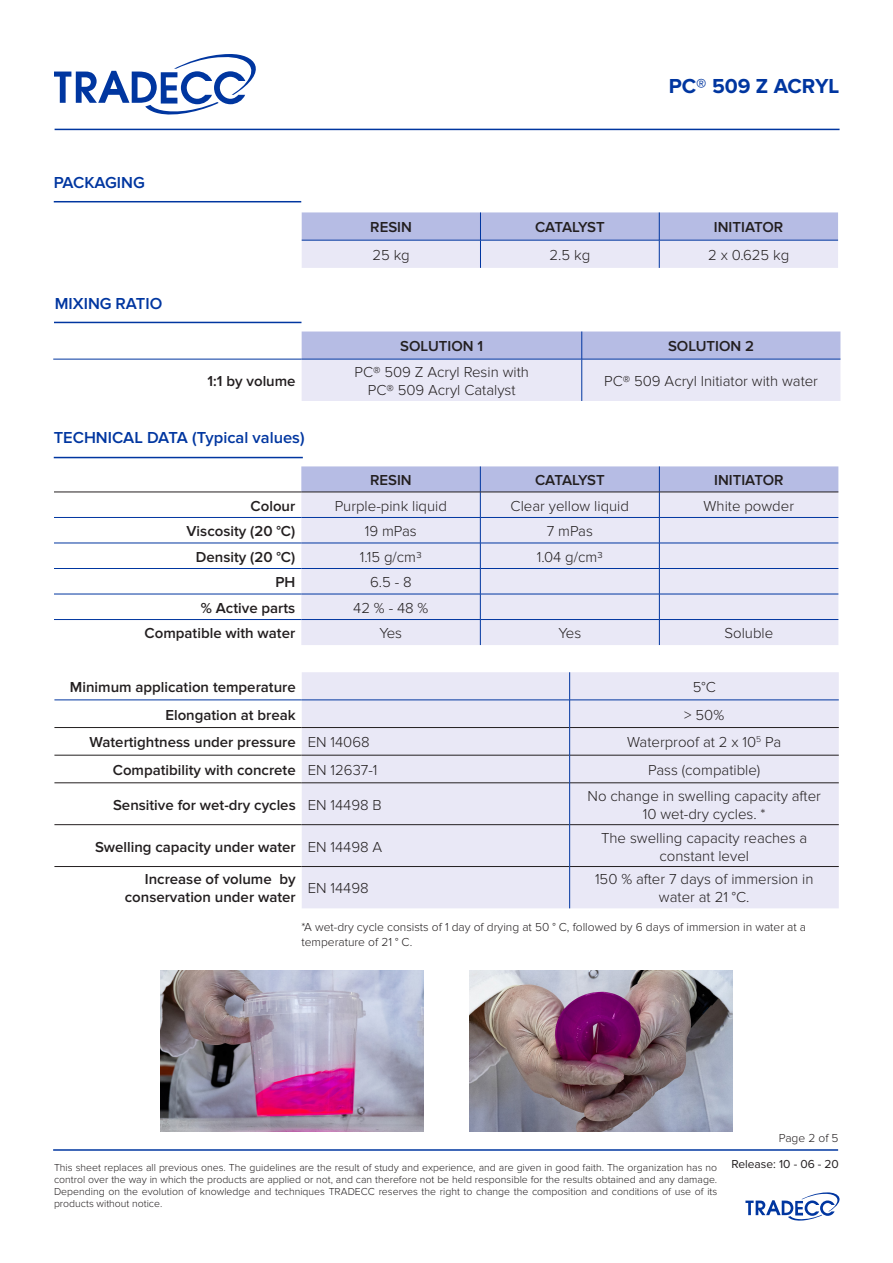
<style>
.page{position:relative;width:893px;height:1263px;background:#fff}
.page>*{position:absolute;margin:0;border:0;box-sizing:border-box;transform-origin:0 0}
.ITEM{font:700 21px "Proxima Nova";color:#0036a0}
.t1{font:600 16.5px "Proxima Nova";color:#0036a0}
.BODY{font:300 15px/18px "Proxima Nova";color:#231f20;text-align:center}
.BODY-2{font:600 15px/18px "Proxima Nova";color:#231f20;text-align:right}
.BODY-3{font:600 15px "Proxima Nova";letter-spacing:-.02em;color:#231f20}
.BODY-4{font:300 12px/15px "Proxima Nova";color:#231f20}
.t2{font:12px "Proxima Nova";color:#231f20}
.t3{font:300 10.5px/12px "Proxima Nova";color:#231f20;text-align:justify}
</style>
<div class="page">
<hr style="left:53px;top:1149px;width:785px;height:2px;background:#0036a0">
<svg style="left:54px;top:54px;width:202px;height:61px"></svg>
<svg style="left:745px;top:1192px;width:95px;height:29px"></svg>
<hr style="left:54px;top:457px;width:249px;height:1px;background:#0036a0">
<hr style="left:54px;top:201px;width:247px;height:1px;background:#0036a0">
<hr style="left:54px;top:517px;width:247px;height:1px;background:#0036a0">
<hr style="left:54px;top:543px;width:247px;height:1px;background:#0036a0">
<hr style="left:54px;top:568px;width:247px;height:1px;background:#0036a0">
<hr style="left:54px;top:594px;width:247px;height:1px;background:#0036a0">
<svg style="left:301px;top:466px;width:537px;height:179px;background:#dbdcf0"></svg>
<hr style="left:54px;top:492px;width:247px;height:1px;background:#231f20">
<hr style="left:301px;top:492px;width:179px;height:1px;background:#231f20">
<hr style="left:480px;top:492px;width:179px;height:1px;background:#231f20">
<hr style="left:659px;top:492px;width:179px;height:1px;background:#231f20">
<hr style="left:54px;top:619px;width:247px;height:1px;background:#0036a0">
<hr style="left:301px;top:619px;width:179px;height:1px;background:#0036a0">
<hr style="left:480px;top:619px;width:179px;height:1px;background:#0036a0">
<hr style="left:659px;top:619px;width:179px;height:1px;background:#0036a0">
<img style="left:469px;top:970px;width:264px;height:161px">
<hr style="left:54px;top:322px;width:247px;height:1px;background:#0036a0">
<hr style="left:53px;top:359px;width:249px;height:1px;background:#0036a0">
<svg style="left:302px;top:331px;width:538px;height:70px;background:#d1d4ed"></svg>
<hr style="left:581px;top:359px;width:1px;height:42px;background:#0036a0">
<svg style="left:302px;top:212px;width:536px;height:56px;background:#cbcfeb"></svg>
<img style="left:160px;top:970px;width:264px;height:161px">
<div style="left:302px;top:672px;width:537px;height:236px;background:#e9e8f6"></div>
<hr style="left:54px;top:700px;width:248px;height:1px;background:#0036a0">
<hr style="left:302px;top:700px;width:268px;height:1px;background:#0036a0">
<hr style="left:570px;top:700px;width:269px;height:1px;background:#0036a0">
<hr style="left:54px;top:727px;width:248px;height:1px;background:#231f20">
<hr style="left:302px;top:727px;width:267px;height:1px;background:#231f20">
<hr style="left:570px;top:727px;width:269px;height:1px;background:#231f20">
<hr style="left:54px;top:755px;width:248px;height:1px;background:#231f20">
<hr style="left:302px;top:755px;width:267px;height:1px;background:#231f20">
<hr style="left:570px;top:755px;width:269px;height:1px;background:#231f20">
<hr style="left:54px;top:782px;width:248px;height:1px;background:#231f20">
<hr style="left:302px;top:782px;width:267px;height:1px;background:#231f20">
<hr style="left:570px;top:782px;width:269px;height:1px;background:#231f20">
<hr style="left:54px;top:824px;width:248px;height:1px;background:#231f20">
<hr style="left:302px;top:824px;width:267px;height:1px;background:#231f20">
<hr style="left:570px;top:824px;width:269px;height:1px;background:#231f20">
<hr style="left:54px;top:866px;width:248px;height:1px;background:#231f20">
<hr style="left:302px;top:866px;width:267px;height:1px;background:#231f20">
<hr style="left:570px;top:866px;width:269px;height:1px;background:#231f20">
<svg style="left:569px;top:672px;width:1px;height:111px"></svg>
<hr style="left:569px;top:783px;width:1px;height:42px;background:#0036a0">
<hr style="left:569px;top:825px;width:1px;height:41px;background:#0036a0">
<hr style="left:569px;top:866px;width:1px;height:42px;background:#0036a0">
<hr style="left:55px;top:129px;width:784px;height:1px;background:#0036a0">
<p class="t1" style="left:54px;top:173px;width:93px">PACKAGING</p>
<p class="t1" style="left:55px;top:294px;width:109px">MIXING RATIO</p>
<p class="ITEM" style="left:669px;top:76px;width:172px">PC® 509 Z ACRYL</p>
<p class="BODY-2" style="left:370px;top:219px;width:43px">RESIN</p>
<p class="BODY-3" style="left:535px;top:219px;width:71px">CATALYST</p>
<p class="BODY-2" style="left:714px;top:219px;width:71px">INITIATOR</p>
<p class="BODY" style="left:372px;top:247px;width:39px">25 kg</p>
<p class="BODY" style="left:549px;top:247px;width:42px">2.5 kg</p>
<p class="BODY" style="left:708px;top:247px;width:83px">2 x 0.625 kg</p>
<p class="BODY-2" style="left:400px;top:338px;width:84px">SOLUTION 1</p>
<p class="BODY-2" style="left:668px;top:338px;width:88px">SOLUTION 2</p>
<p class="BODY-2" style="left:207px;top:372px;width:90px">1:1 by volume</p>
<p class="BODY" style="left:354px;top:364px;width:176px">PC® 509 Z Acryl Resin with<br>PC® 509 Acryl Catalyst</p>
<p class="BODY" style="left:604px;top:373px;width:215px">PC® 509 Acryl Initiator with water</p>
<p class="t1" style="left:54px;top:428px;width:252px">TECHNICAL DATA (Typical values)</p>
<p class="BODY-2" style="left:370px;top:471px;width:43px">RESIN</p>
<p class="BODY-3" style="left:535px;top:471px;width:71px">CATALYST</p>
<p class="BODY-2" style="left:714px;top:471px;width:71px">INITIATOR</p>
<p class="BODY-2" style="left:251px;top:497px;width:46px">Colour</p>
<p class="BODY" style="left:335px;top:497px;width:114px">Purple-pink liquid</p>
<p class="BODY" style="left:511px;top:497px;width:120px">Clear yellow liquid</p>
<p class="BODY" style="left:704px;top:497px;width:92px">White powder</p>
<p class="BODY-2" style="left:187px;top:522px;width:110px">Viscosity (20 °C)</p>
<p class="BODY" style="left:365px;top:523px;width:54px">19 mPas</p>
<p class="BODY" style="left:547px;top:523px;width:48px">7 mPas</p>
<p class="BODY-2" style="left:196px;top:548px;width:101px">Density (20 °C)</p>
<p class="BODY" style="left:360px;top:548px;width:63px">1.15 g/cm3</p>
<p class="BODY" style="left:537px;top:548px;width:68px">1.04 g/cm3</p>
<p class="BODY-2" style="left:275px;top:573px;width:21px">PH</p>
<p class="BODY" style="left:370px;top:574px;width:43px">6.5 - 8</p>
<p class="BODY-2" style="left:201px;top:599px;width:96px">% Active parts</p>
<p class="BODY" style="left:353px;top:599px;width:77px">42 % - 48 %</p>
<p class="BODY-2" style="left:145px;top:624px;width:152px">Compatible with water</p>
<p class="BODY" style="left:379px;top:625px;width:24px">Yes</p>
<p class="BODY" style="left:558px;top:625px;width:24px">Yes</p>
<p class="BODY" style="left:724px;top:625px;width:50px">Soluble</p>
<p class="BODY-2" style="left:70px;top:678px;width:227px">Minimum application temperature</p>
<p class="BODY" style="left:693px;top:679px;width:25px">5°C</p>
<p class="BODY-2" style="left:165px;top:706px;width:132px">Elongation at break</p>
<p class="BODY" style="left:684px;top:706px;width:41px">&gt; 50%</p>
<p class="BODY-2" style="left:90px;top:733px;width:208px">Watertightness under pressure</p>
<p class="BODY" style="left:308px;top:734px;width:64px">EN 14068</p>
<p class="BODY" style="left:627px;top:734px;width:156px">Waterproof at 2 x 10<sup>5</sup> Pa</p>
<p class="BODY-2" style="left:113px;top:761px;width:184px">Compatibility with concrete</p>
<p class="BODY" style="left:308px;top:761px;width:71px">EN 12637-1</p>
<p class="BODY" style="left:648px;top:761px;width:114px">Pass (compatible)</p>
<p class="BODY-2" style="left:113px;top:796px;width:184px">Sensitive for wet-dry cycles</p>
<p class="BODY" style="left:308px;top:796px;width:76px">EN 14498 B</p>
<p class="BODY" style="left:587px;top:787px;width:235px">No change in swelling capacity after</p>
<p class="BODY" style="left:643px;top:805px;width:124px">10 wet-dry cycles. *</p>
<p class="BODY-2" style="left:95px;top:838px;width:202px">Swelling capacity under water</p>
<p class="BODY" style="left:308px;top:838px;width:76px">EN 14498 A</p>
<p class="BODY" style="left:601px;top:829px;width:208px">The swelling capacity reaches a constant level</p>
<p class="BODY-2" style="left:125px;top:871px;width:172px">Increase of volume by conservation under water</p>
<p class="BODY" style="left:308px;top:880px;width:63px">EN 14498</p>
<p class="BODY" style="left:595px;top:871px;width:220px">150 % after 7 days of immersion in water at 21 °C.</p>
<p class="BODY-4" style="left:301px;top:920px;width:506px">*A wet-dry cycle consists of 1 day of drying at 50 ° C, followed by 6 days of immersion in water at a temperature of 21 ° C.</p>
<p class="BODY-4" style="left:779px;top:1131px;width:61px">Page 2 of 5</p>
<p class="t3" style="left:54px;top:1162px;width:665px">This sheet replaces all previous ones. The guidelines are the result of study and experience, and are given in good faith. The organization has no control over the way in which the products are applied or not, and can therefore not be held responsible for the results obtained and any damage.<br>Depending on the evolution of knowledge and techniques TRADECC reserves the right to change the composition and conditions of use of its products without notice.</p>
<p class="t2" style="left:731px;top:1157px;width:109px">Release: 10 - 06 - 20</p>
</div>
